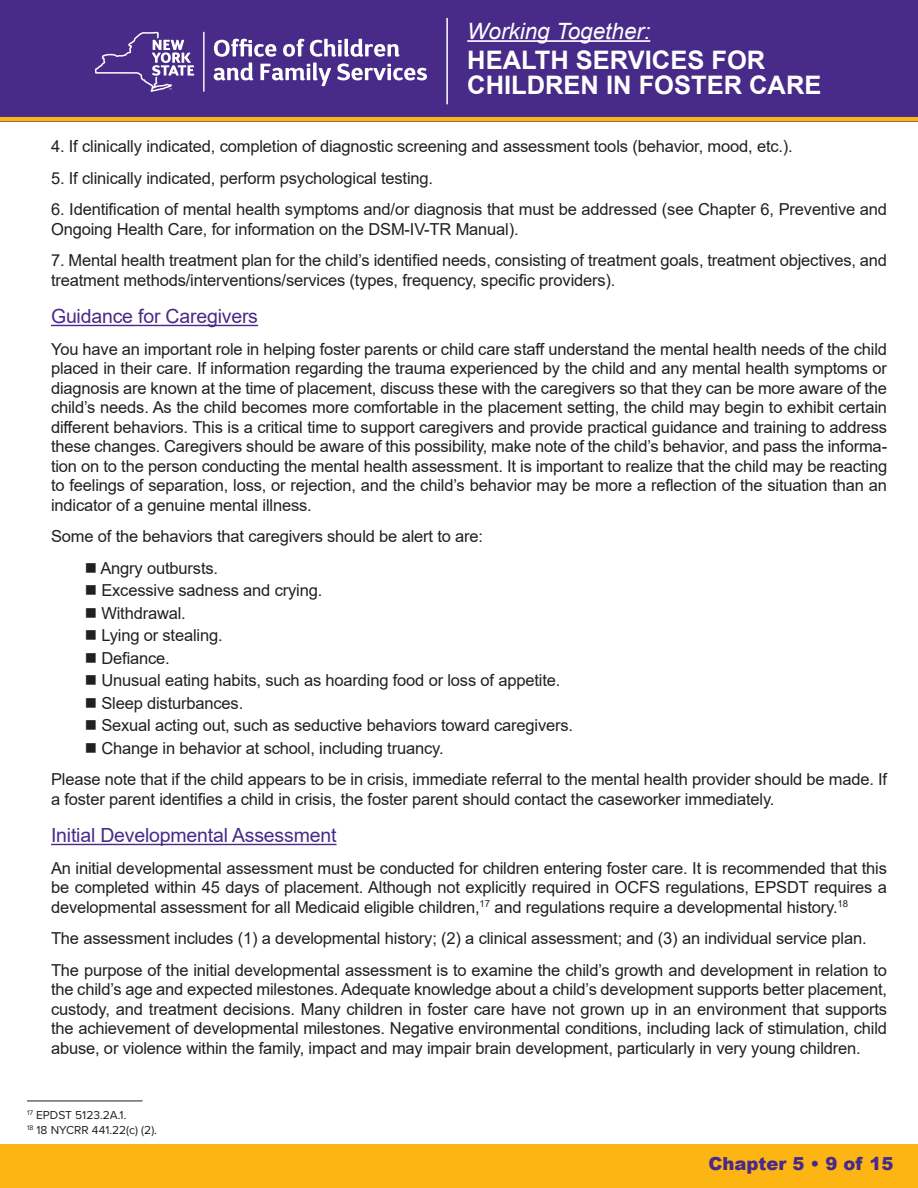
<style>
.page{position:relative;width:918px;height:1188px;background:#fff}
.page>*{position:absolute;margin:0;border:0;box-sizing:border-box;transform-origin:0 0}
.t1{font:700 25.5px/25.5px "Arial";color:#fff}
.t2{font:italic 22.5px "Arial";color:#fff}
.t3{font:19.5px "Arial";letter-spacing:-.01em;color:#482b88}
.t4{font:900 18px "Arial";color:#482b88}
.t5{font:16.5px/19.5px "Arial";letter-spacing:-.01em;color:#231f20}
.t6{font:12px "Proxima Nova";color:#231f20}
</style>
<div class="page">
<div style="left:0;top:1145px;width:918px;height:43px;background:#fdb514"></div>
<hr style="left:51px;top:325px;width:207px;height:1px;background:#482b88">
<hr style="left:51px;top:844px;width:286px;height:1px;background:#482b88">
<hr style="left:27px;top:1101px;width:116px;height:1px;background:#231f20">
<div style="left:0;top:0;width:918px;height:122px;background:#482b88"></div>
<hr style="left:467px;top:40px;width:183px;height:2px;background:#fff">
<svg style="left:95px;top:32px;width:99px;height:60px"></svg>
<svg style="left:214px;top:39px;width:213px;height:47px"></svg>
<hr style="left:203px;top:32px;width:2px;height:60px;background:#fff">
<hr style="left:0;top:117px;width:918px;height:4px;background:#fdb514">
<hr style="left:446px;top:18px;width:2px;height:86px;background:#fff">
<p class="t2" style="left:467px;top:16px;width:185px">Working Together:</p>
<p class="t1" style="left:467px;top:47px;width:356px">HEALTH SERVICES FOR<br>CHILDREN IN FOSTER CARE</p>
<p class="t5" style="left:51px;top:137px;width:743px">4. If clinically indicated, completion of diagnostic screening and assessment tools (behavior, mood, etc.).</p>
<p class="t5" style="left:51px;top:168px;width:384px">5. If clinically indicated, perform psychological testing.</p>
<p class="t5" style="left:51px;top:200px;width:838px">6. Identification of mental health symptoms and/or diagnosis that must be addressed (see Chapter 6, Preventive and<br>Ongoing Health Care, for information on the DSM-IV-TR Manual).</p>
<p class="t5" style="left:51px;top:251px;width:838px">7. Mental health treatment plan for the child’s identified needs, consisting of treatment goals, treatment objectives, and treatment methods/interventions/services (types, frequency, specific providers).</p>
<p class="t3" style="left:51px;top:303px;width:209px">Guidance for Caregivers</p>
<p class="t5" style="left:51px;top:339px;width:838px;text-align:justify">You have an important role in helping foster parents or child care staff understand the mental health needs of the child placed in their care. If information regarding the trauma experienced by the child and any mental health symptoms or diagnosis are known at the time of placement, discuss these with the caregivers so that they can be more aware of the child’s needs. As the child becomes more comfortable in the placement setting, the child may begin to exhibit certain different behaviors. This is a critical time to support caregivers and provide practical guidance and training to address these changes. Caregivers should be aware of this possibility, make note of the child’s behavior, and pass the informa&shy;tion on to the person conducting the mental health assessment. It is important to realize that the child may be reacting to feelings of separation, loss, or rejection, and the child’s behavior may be more a reflection of the situation than an indicator of a genuine mental illness.</p>
<p class="t5" style="left:51px;top:527px;width:434px">Some of the behaviors that caregivers should be alert to are:</p>
<p class="t5" style="left:85px;top:558px;width:135px">■ Angry outbursts.</p>
<p class="t5" style="left:85px;top:581px;width:239px">■ Excessive sadness and crying.</p>
<p class="t5" style="left:85px;top:603px;width:103px">■ Withdrawal.</p>
<p class="t5" style="left:85px;top:626px;width:139px">■ Lying or stealing.</p>
<p class="t5" style="left:85px;top:648px;width:87px">■ Defiance.</p>
<p class="t5" style="left:85px;top:671px;width:477px">■ Unusual eating habits, such as hoarding food or loss of appetite.</p>
<p class="t5" style="left:85px;top:693px;width:160px">■ Sleep disturbances.</p>
<p class="t5" style="left:85px;top:716px;width:490px">■ Sexual acting out, such as seductive behaviors toward caregivers.</p>
<p class="t5" style="left:85px;top:738px;width:360px">■ Change in behavior at school, including truancy.</p>
<p class="t5" style="left:51px;top:770px;width:838px">Please note that if the child appears to be in crisis, immediate referral to the mental health provider should be made. If a foster parent identifies a child in crisis, the foster parent should contact the caseworker immediately.</p>
<p class="t3" style="left:51px;top:822px;width:287px">Initial Developmental Assessment</p>
<p class="t5" style="left:51px;top:858px;width:838px;text-align:justify">An initial developmental assessment must be conducted for children entering foster care. It is recommended that this be completed within 45 days of placement. Although not explicitly required in OCFS regulations, EPSDT requires a developmental assessment for all Medicaid eligible children,<sup>17</sup> and regulations require a developmental history.<sup>18</sup></p>
<p class="t5" style="left:51px;top:929px;width:817px">The assessment includes (1) a developmental history; (2) a clinical assessment; and (3) an individual service plan.</p>
<p class="t5" style="left:51px;top:960px;width:838px;text-align:justify">The purpose of the initial developmental assessment is to examine the child’s growth and development in relation to the child’s age and expected milestones. Adequate knowledge about a child’s development supports better placement, custody, and treatment decisions. Many children in foster care have not grown up in an environment that supports the achievement of developmental milestones. Negative environmental conditions, including lack of stimulation, child abuse, or violence within the family, impact and may impair brain development, particularly in very young children.</p>
<p class="t6" style="left:27px;top:1106px;width:101px"><sup>17</sup> EPDST 5123.2A.1.</p>
<p class="t6" style="left:27px;top:1121px;width:132px"><sup>18</sup> 18 NYCRR 441.22(c) (2).</p>
<p class="t4" style="left:708px;top:1150px;width:187px">Chapter 5 • 9 of 15</p>
</div>
